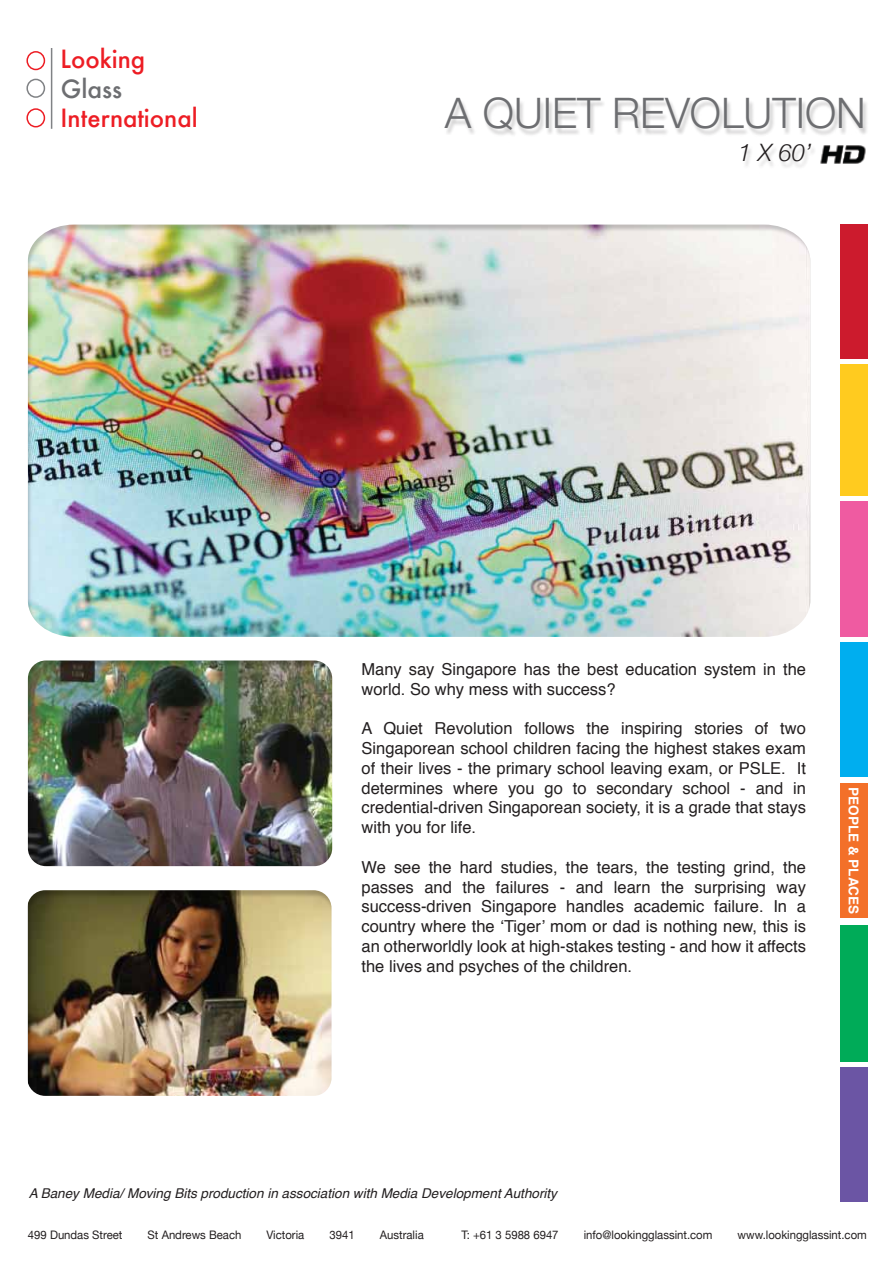
<style>
.page{position:relative;width:893px;height:1263px;background:#fff}
.page>*{position:absolute;margin:0;border:0;box-sizing:border-box;transform-origin:0 0}
.t1{font:300 42px "Helvetica Neue";color:#6d6e71}
.t2{font:500 24.6px "Futura";color:#ed1d24}
.t3{font:500 24.6px "Futura";color:#6d6e71}
.t4{font:italic 300 24px "Helvetica Neue";color:#231f20}
.t5{font:16.5px/19.8px "Helvetica";color:#231f20;text-align:justify}
.t6{font:italic 13.5px "Helvetica";color:#231f20}
.t7{font:700 13.5px "Helvetica";color:#fff}
.t8{font:11.7px "Helvetica Neue";color:#231f20}
</style>
<div class="page">
<img style="left:27px;top:48px;width:841px;height:1154px">
<div style="left:840px;top:225px;width:27px;height:134px;background:#cc1b2d"></div>
<div style="left:840px;top:643px;width:27px;height:134px;background:#00aeef"></div>
<div style="left:840px;top:501px;width:27px;height:136px;background:#ef5ba1"></div>
<div style="left:840px;top:783px;width:27px;height:135px;background:#f37029"></div>
<div style="left:840px;top:1067px;width:27px;height:135px;background:#6b55a4"></div>
<div style="left:840px;top:925px;width:27px;height:136px;background:#00ab58"></div>
<div style="left:840px;top:364px;width:27px;height:131px;background:#ffcb1f"></div>
<div style="left:26px;top:108px;width:19px;height:19px;border:2px solid #ed1d24;border-radius:50%"></div>
<div style="left:26px;top:51px;width:19px;height:19px;border:2px solid #ed1d24;border-radius:50%"></div>
<hr style="left:51px;top:48px;width:1px;height:81px;background:#808285">
<div style="left:26px;top:79px;width:19px;height:19px;border:2px solid #808285;border-radius:50%"></div>
<img style="left:819px;top:151px;width:49px;height:28px">
<img style="left:595px;top:151px;width:224px;height:38px">
<img style="left:204px;top:92px;width:664px;height:59px">
<h2 class="t2" style="left:61px;top:42px;width:86px">Looking</h2>
<h2 class="t3" style="left:61px;top:72px;width:63px">Glass</h2>
<h2 class="t2" style="left:61px;top:101px;width:139px">International</h2>
<h1 class="t1" style="left:445px;top:79px;width:422px">A QUIET REVOLUTION</h1>
<h3 class="t4" style="left:738px;top:134px;width:75px">1 X 60’</h3>
<p class="t5" style="left:362px;top:660px;width:446px">Many say Singapore has the best education system in the world. So why mess with success?</p>
<p class="t5" style="left:362px;top:719px;width:446px">A Quiet Revolution follows the inspiring stories of two Singaporean school children facing the highest stakes exam of their lives - the primary school leaving exam, or PSLE. It determines where you go to secondary school - and in credential-driven Singaporean society, it is a grade that stays with you for life.</p>
<p class="t5" style="left:362px;top:858px;width:446px">We see the hard studies, the tears, the testing grind, the passes and the failures - and learn the surprising way success-driven Singapore handles academic failure. In a country where the ‘Tiger’ mom or dad is nothing new, this is an otherworldly look at high-stakes testing - and how it affects the lives and psyches of the children.</p>
<p class="t7" style="left:864px;top:787px;width:128px;rotate:90deg">PEOPLE &amp; PLACES</p>
<p class="t6" style="left:29px;top:1182px;width:530px">A Baney Media/ Moving Bits production in association with Media Development Authority</p>
<p class="t8" style="left:28px;top:1225px;width:96px">499 Dundas Street</p>
<p class="t8" style="left:148px;top:1225px;width:95px">St Andrews Beach</p>
<p class="t8" style="left:267px;top:1225px;width:39px">Victoria</p>
<p class="t8" style="left:329px;top:1225px;width:27px">3941</p>
<p class="t8" style="left:380px;top:1225px;width:45px">Australia</p>
<p class="t8" style="left:462px;top:1225px;width:99px">T: +61 3 5988 6947</p>
<p class="t8" style="left:584px;top:1225px;width:130px">info@lookingglassint.com</p>
<p class="t8" style="left:738px;top:1225px;width:131px">www.lookingglassint.com</p>
</div>
